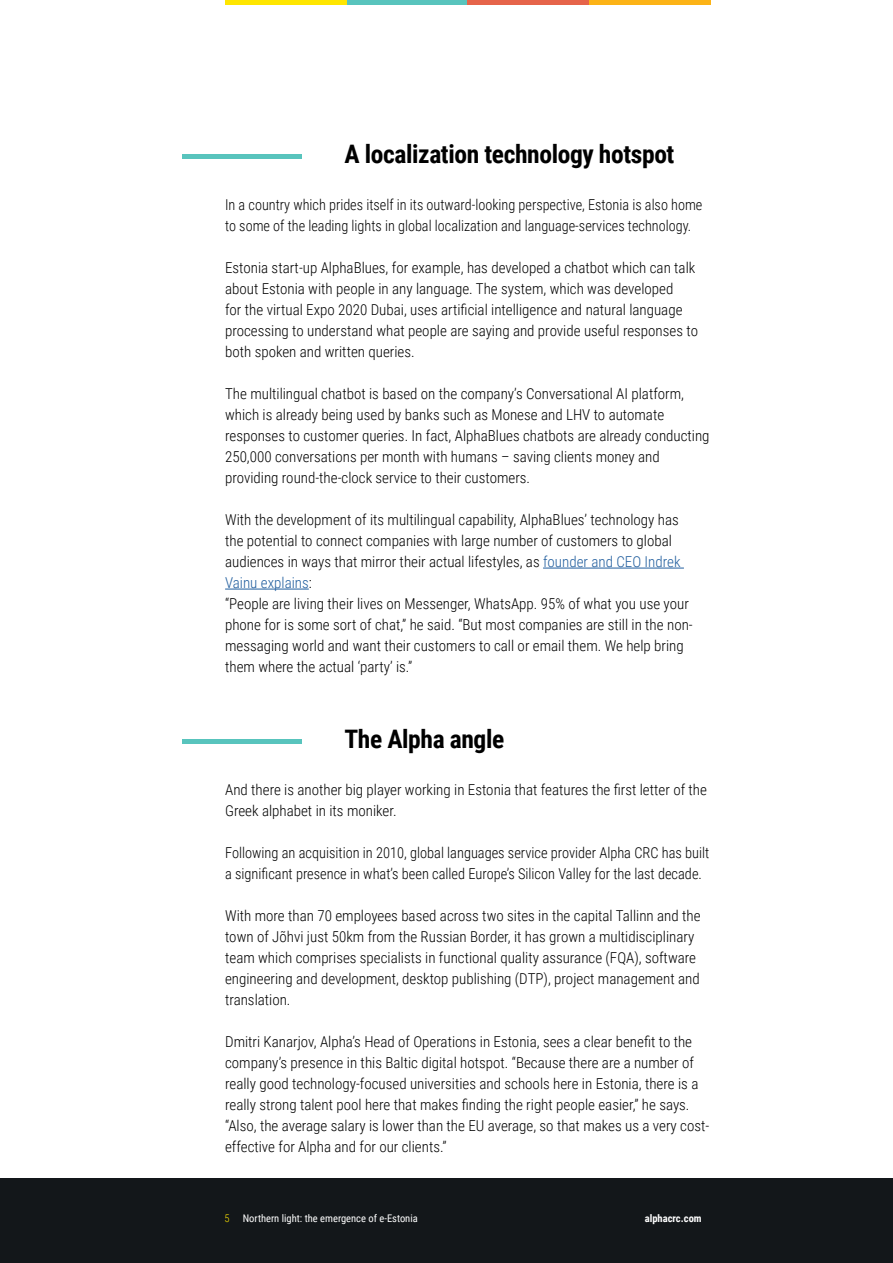
<style>
.page{position:relative;width:893px;height:1263px;background:#fff}
.page>*{position:absolute;margin:0;border:0;box-sizing:border-box;transform-origin:0 0}
.t1{font:700 25.5px "Roboto Condensed";letter-spacing:-.015em;color:#000}
.t2{font:300 15px/21px "Roboto Condensed";color:#000}
.t3{font:300 15px/21px "Roboto Condensed";color:#000;scale:.95 1}
.t4{font:300 15px/21px "Roboto Condensed";color:#000;scale:.96 1}
.t5{font:10.5px "Roboto Condensed";color:#fff}
.t6{font:700 10.5px "Roboto Condensed";color:#fff}
.t7{font:300 10.5px "Roboto Condensed";color:#ffe600}
.s1{color:#215e9e}
</style>
<div class="page">
<div style="left:0;top:1178px;width:893px;height:85px;background:#13171a"></div>
<hr style="left:346px;top:0;width:122px;height:4px;background:#58c4bd">
<hr style="left:468px;top:0;width:121px;height:4px;background:#e6644a">
<hr style="left:225px;top:0;width:122px;height:4px;background:#ffe600">
<hr style="left:589px;top:0;width:121px;height:4px;background:#fcb316">
<hr style="left:183px;top:155px;width:119px;height:4px;background:#58c4bd">
<hr style="left:543px;top:568px;width:141px;height:1px;background:#215e9e">
<hr style="left:225px;top:589px;width:84px;height:1px;background:#215e9e">
<div style="left:183px;top:739px;width:119px;height:5px;background:#58c4bd"></div>
<h1 class="t1" style="left:344px;top:136px;width:331px">A localization technology hotspot</h1>
<p class="t3" style="left:225px;top:194px;width:504px">In a country which prides itself in its outward-looking perspective, Estonia is also home to some of the leading lights in global localization and language-services technology.</p>
<p class="t2" style="left:225px;top:257px;width:474px">Estonia start-up AlphaBlues, for example, has developed a chatbot which can talk about Estonia with people in any language. The system, which was developed<br>for the virtual Expo 2020 Dubai, uses artificial intelligence and natural language processing to understand what people are saying and provide useful responses to both spoken and written queries.</p>
<p class="t2" style="left:225px;top:383px;width:486px">The multilingual chatbot is based on the company’s Conversational AI platform, which is already being used by banks such as Monese and LHV to automate responses to customer queries. In fact, AlphaBlues chatbots are already conducting 250,000 conversations per month with humans – saving clients money and providing round-the-clock service to their customers.</p>
<p class="t2" style="left:225px;top:509px;width:469px">With the development of its multilingual capability, AlphaBlues’ technology has the potential to connect companies with large number of customers to global audiences in ways that mirror their actual lifestyles, as <span class="s1">founder and CEO Indrek Vainu explains</span>:<br>“People are living their lives on Messenger, WhatsApp. 95% of what you use your phone for is some sort of chat,” he said. “But most companies are still in the non&shy;messaging world and want their customers to call or email them. We help bring them where the actual ‘party’ is.”</p>
<h1 class="t1" style="left:344px;top:721px;width:161px">The Alpha angle</h1>
<p class="t2" style="left:225px;top:778px;width:483px">And there is another big player working in Estonia that features the first letter of the<br>Greek alphabet in its moniker.</p>
<p class="t4" style="left:225px;top:841px;width:506px">Following an acquisition in 2010, global languages service provider Alpha CRC has built a significant presence in what’s been called Europe’s Silicon Valley for the last decade.</p>
<p class="t2" style="left:225px;top:904px;width:477px">With more than 70 employees based across two sites in the capital Tallinn and the town of Jõhvi just 50km from the Russian Border, it has grown a multidisciplinary team which comprises specialists in functional quality assurance (FQA), software engineering and development, desktop publishing (DTP), project management and translation.</p>
<p class="t2" style="left:225px;top:1030px;width:486px">Dmitri Kanarjov, Alpha’s Head of Operations in Estonia, sees a clear benefit to the company’s presence in this Baltic digital hotspot. “Because there are a number of really good technology-focused universities and schools here in Estonia, there is a really strong talent pool here that makes finding the right people easier,” he says. “Also, the average salary is lower than the EU average, so that makes us a very cost&shy;effective for Alpha and for our clients.”</p>
<p class="t7" style="left:225px;top:1211px;width:7px">5</p>
<p class="t5" style="left:243px;top:1211px;width:176px">Northern light: the emergence of e-Estonia</p>
<p class="t6" style="left:645px;top:1211px;width:58px">alphacrc.com</p>
</div>
